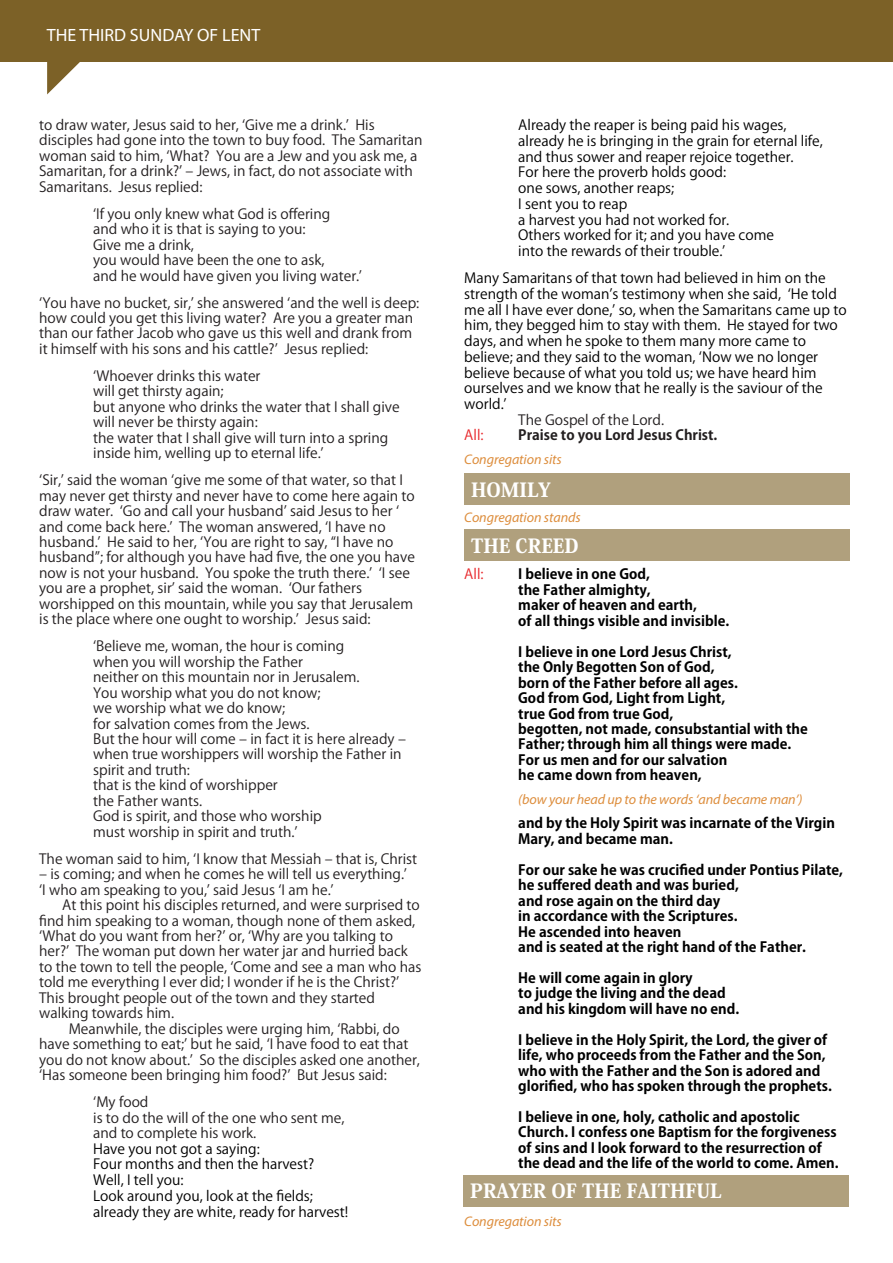
<style>
.page{position:relative;width:893px;height:1263px;background:#fff}
.page>*{position:absolute;margin:0;border:0;box-sizing:border-box;transform-origin:0 0}
.t1{font:800 19.35px "Koz Min Pro";color:#fff}
.t2{font:17.85px "Myriad Pro";color:#fff}
.t3{font:13.95px/15.5px "Koz Go Pro";color:#231f20}
.t4{font:700 13.95px/15.5px "Koz Go Pro";color:#000}
.t5{font:13.95px/15.8px "Koz Go Pro";color:#000}
.t6{font:italic 13.95px "Myriad Pro";letter-spacing:-.005em;color:#dd8d3c}
.t7{font:700 13.95px "Koz Go Pro";color:#231f20}
.t8{font:13.95px "Koz Go Pro";color:#e8262a}
</style>
<div class="page">
<div style="left:464px;top:473px;width:386px;height:31px;background:#b0a07d"></div>
<div style="left:463px;top:1175px;width:386px;height:32px;background:#b0a07d"></div>
<div style="left:0;top:0;width:893px;height:62px;background:#7c6127"></div>
<svg style="left:47px;top:62px;width:33px;height:32px"></svg>
<div style="left:464px;top:529px;width:386px;height:32px;background:#b0a07d"></div>
<p class="t2" style="left:47px;top:24px;width:215px">THE THIRD SUNDAY OF LENT</p>
<p class="t3" style="left:39px;top:117px;width:385px">to draw water, Jesus said to her, ʻGive me a drink.ʼ His disciples had gone into the town to buy food. The Samaritan woman said to him, ʻWhat? You are a Jew and you ask me, a Samaritan, for a drink?ʼ ‒ Jews, in fact, do not associate with Samaritans. Jesus replied:</p>
<p class="t3" style="left:93px;top:206px;width:270px">ʻIf you only knew what God is offering<br>and who it is that is saying to you:<br>Give me a drink,<br>you would have been the one to ask,<br>and he would have given you living water.ʼ</p>
<p class="t3" style="left:39px;top:295px;width:382px">ʻYou have no bucket, sir,ʼ she answered ʻand the well is deep: how could you get this living water? Are you a greater man than our father Jacob who gave us this well and drank from it himself with his sons and his cattle?ʼ Jesus replied:</p>
<p class="t3" style="left:93px;top:368px;width:308px">ʻWhoever drinks this water<br>will get thirsty again;<br>but anyone who drinks the water that I shall give will never be thirsty again:<br>the water that I shall give will turn into a spring inside him, welling up to eternal life.ʼ</p>
<p class="t3" style="left:39px;top:473px;width:377px">ʻSir,ʼ said the woman ʻgive me some of that water, so that I may never get thirsty and never have to come here again to draw water. ʻGo and call your husbandʼ said Jesus to her ʻ and come back here.ʼ The woman answered, ʻI have no husband.ʼ He said to her, ʻYou are right to say, “I have no husband”; for although you have had five, the one you have now is not your husband. You spoke the truth there.ʼ ʻI see you are a prophet, sirʼ said the woman. ʻOur fathers worshipped on this mountain, while you say that Jerusalem is the place where one ought to worship.ʼ Jesus said:</p>
<p class="t3" style="left:93px;top:639px;width:314px">ʻBelieve me, woman, the hour is coming<br>when you will worship the Father<br>neither on this mountain nor in Jerusalem.<br>You worship what you do not know;<br>we worship what we do know;<br>for salvation comes from the Jews.<br>But the hour will come ‒ in fact it is here already ‒ when true worshippers will worship the Father in spirit and truth:<br>that is the kind of worshipper<br>the Father wants.<br>God is spirit, and those who worship<br>must worship in spirit and truth.ʼ</p>
<p class="t3" style="left:39px;top:851px;width:380px">The woman said to him, ʻI know that Messiah ‒ that is, Christ ‒ is coming; and when he comes he will tell us everything.ʼ<br>ʻI who am speaking to you,ʼ said Jesus ʻI am he.ʼ</p>
<p class="t3" style="left:62px;top:898px;width:359px">At this point his disciples returned, and were surprised to</p>
<p class="t3" style="left:39px;top:913px;width:378px">find him speaking to a woman, though none of them asked,</p>
<p class="t3" style="left:39px;top:928px;width:355px">ʻWhat do you want from her?ʼ or, ʻWhy are you talking to</p>
<p class="t3" style="left:39px;top:944px;width:370px">her?ʼ The woman put down her water jar and hurried back</p>
<p class="t3" style="left:39px;top:959px;width:384px">to the town to tell the people, ʻCome and see a man who has</p>
<p class="t3" style="left:39px;top:975px;width:362px">told me everything I ever did; I wonder if he is the Christ?ʼ</p>
<p class="t3" style="left:39px;top:990px;width:337px">This brought people out of the town and they started</p>
<p class="t3" style="left:39px;top:1006px;width:136px">walking towards him.</p>
<p class="t3" style="left:69px;top:1021px;width:333px">Meanwhile, the disciples were urging him, ʻRabbi, do</p>
<p class="t3" style="left:39px;top:1037px;width:371px">have something to eat;ʼ but he said, ʻI have food to eat that</p>
<p class="t3" style="left:39px;top:1052px;width:382px">you do not know about.ʼ So the disciples asked one another,</p>
<p class="t3" style="left:39px;top:1067px;width:349px">ʻHas someone been bringing him food?ʼ But Jesus said:</p>
<p class="t3" style="left:93px;top:1094px;width:253px">ʻMy food<br>is to do the will of the one who sent me, and to complete his work.</p>
<p class="t5" style="left:93px;top:1141px;width:257px">Have you not got a saying:<br>Four months and then the harvest?<br>Well, I tell you:<br>Look around you, look at the fields; already they are white, ready for harvest!</p>
<p class="t5" style="left:518px;top:117px;width:306px">Already the reaper is being paid his wages, already he is bringing in the grain for eternal life, and thus sower and reaper rejoice together.<br>For here the proverb holds good:<br>one sows, another reaps;<br>I sent you to reap<br>a harvest you had not worked for.<br>Others worked for it; and you have come<br>into the rewards of their trouble.ʼ</p>
<p class="t5" style="left:464px;top:270px;width:384px">Many Samaritans of that town had believed in him on the strength of the womanʼs testimony when she said, ʻHe told me all I have ever done,ʼ so, when the Samaritans came up to him, they begged him to stay with them. He stayed for two days, and when he spoke to them many more came to believe; and they said to the woman, ʻNow we no longer believe because of what you told us; we have heard him ourselves and we know that he really is the saviour of the world.ʼ</p>
<p class="t3" style="left:518px;top:412px;width:147px">The Gospel of the Lord.</p>
<p class="t8" style="left:464px;top:426px;width:21px">All:</p>
<p class="t7" style="left:518px;top:426px;width:201px">Praise to you Lord Jesus Christ.</p>
<p class="t6" style="left:464px;top:451px;width:99px">Congregation sits</p>
<h1 class="t1" style="left:471px;top:475px;width:81px">HOMILY</h1>
<p class="t6" style="left:464px;top:509px;width:118px">Congregation stands</p>
<h1 class="t1" style="left:471px;top:531px;width:109px">THE CREED</h1>
<p class="t8" style="left:464px;top:565px;width:21px">All:</p>
<p class="t4" style="left:518px;top:567px;width:213px">I believe in one God,<br>the Father almighty,<br>maker of heaven and earth,<br>of all things visible and invisible.</p>
<p class="t4" style="left:518px;top:645px;width:291px">I believe in one Lord Jesus Christ,<br>the Only Begotten Son of God,<br>born of the Father before all ages.<br>God from God, Light from Light,<br>true God from true God,<br>begotten, not made, consubstantial with the<br>Father; through him all things were made.<br>For us men and for our salvation<br>he came down from heaven,</p>
<p class="t6" style="left:518px;top:791px;width:286px">(bow your head up to the words ‘and became man’)</p>
<p class="t4" style="left:518px;top:816px;width:318px">and by the Holy Spirit was incarnate of the Virgin<br>Mary, and became man.</p>
<p class="t4" style="left:518px;top:863px;width:326px">For our sake he was crucified under Pontius Pilate, he suffered death and was buried,<br>and rose again on the third day<br>in accordance with the Scriptures.<br>He ascended into heaven<br>and is seated at the right hand of the Father.</p>
<p class="t4" style="left:518px;top:971px;width:222px">He will come again in glory<br>to judge the living and the dead and his kingdom will have no end.</p>
<p class="t4" style="left:518px;top:1033px;width:315px">I believe in the Holy Spirit, the Lord, the giver of life, who proceeds from the Father and the Son, who with the Father and the Son is adored and glorified, who has spoken through the prophets.</p>
<p class="t4" style="left:518px;top:1110px;width:322px">I believe in one, holy, catholic and apostolic Church. I confess one Baptism for the forgiveness of sins and I look forward to the resurrection of the dead and the life of the world to come. Amen.</p>
<h1 class="t1" style="left:470px;top:1176px;width:253px">PRAYER OF THE FAITHFUL</h1>
<p class="t6" style="left:464px;top:1213px;width:99px">Congregation sits</p>
</div>
